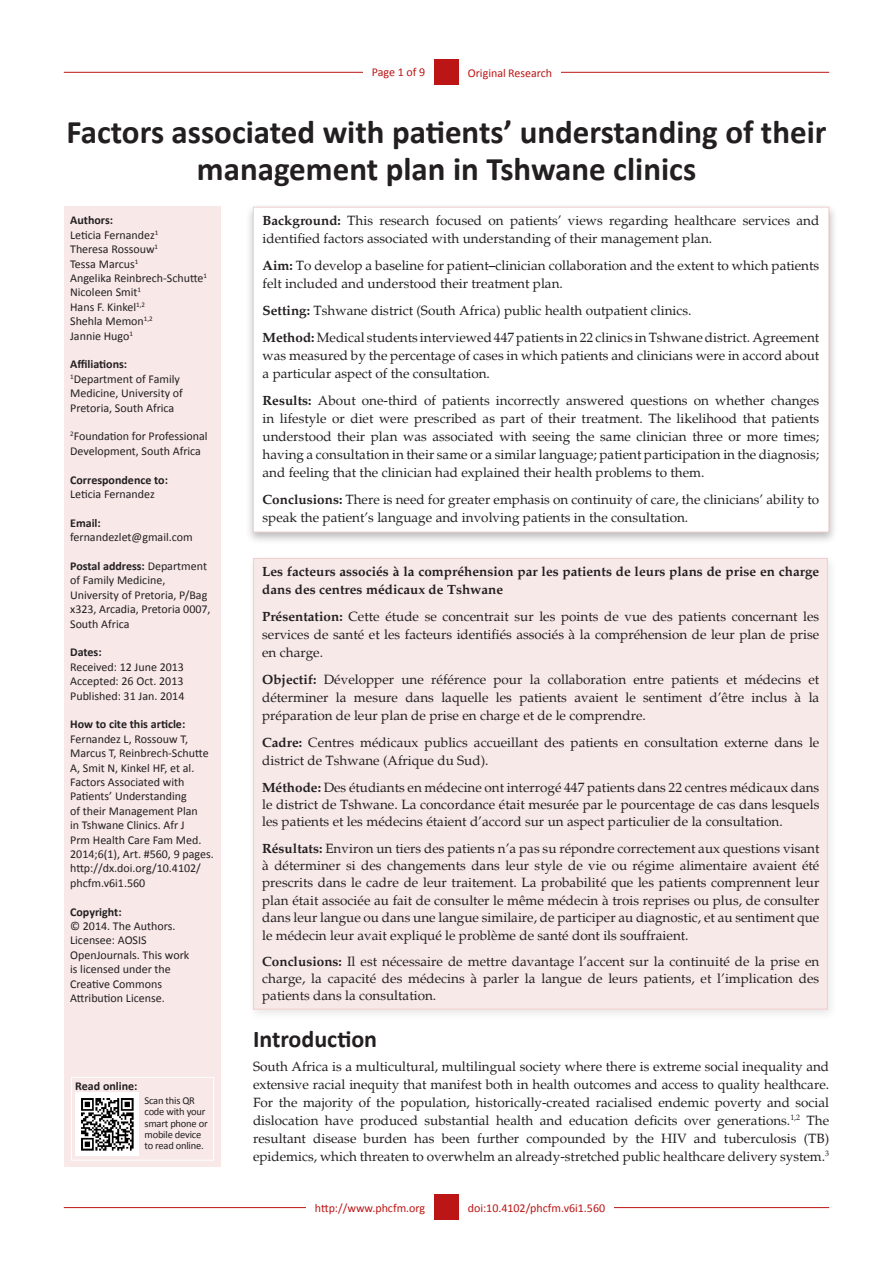
<style>
.page{position:relative;width:893px;height:1263px;background:#fff}
.page>*{position:absolute;margin:0;border:0;box-sizing:border-box;transform-origin:0 0}
.t1{font:700 33px/37.5px "Calibri";color:#231f20;text-align:center}
.t2{font:700 24px "Calibri";color:#231f20}
.t3{font:13.5px/18px "Palatino";color:#231f20;text-align:justify}
.t4{font:700 13.5px/18px "Palatino";color:#231f20}
.Side_bar{font:12px/14.4px "Calibri";color:#231f20}
.Side_bar-2{font:700 12px "Calibri";color:#231f20}
.t5{font:12px "Calibri";color:#bb1515}
.t6{font:10.5px/11.4px "Calibri";letter-spacing:-.02em;color:#231f20}
.s1{font-weight:700}
</style>
<div class="page">
<hr style="left:64px;top:72px;width:765px;height:1px;background:#bb1515">
<hr style="left:64px;top:1207px;width:765px;height:1px;background:#bb1515">
<div style="left:434px;top:1194px;width:25px;height:26px;background:#bb1515"></div>
<div style="left:459px;top:59px;width:102px;height:26px;background:#fff"></div>
<div style="left:459px;top:1194px;width:155px;height:26px;background:#fff"></div>
<div style="left:306px;top:1194px;width:128px;height:26px;background:#fff"></div>
<div style="left:434px;top:59px;width:25px;height:26px;background:#bb1515"></div>
<div style="left:245px;top:203px;width:592px;height:342px;background:#231f20;opacity:.75"></div>
<div style="left:253px;top:207px;width:576px;height:325px;background:#fff"></div>
<div style="left:65px;top:207px;width:156px;height:960px;background:#f8e8e8"></div>
<div style="left:363px;top:59px;width:71px;height:26px;background:#fff"></div>
<div style="left:253px;top:558px;width:575px;height:451px;background:#f8e9e9"></div>
<div style="left:71px;top:1077px;width:143px;height:83px;border:1px solid #fff"></div>
<img style="left:75px;top:1092px;width:64px;height:64px">
<p class="t5" style="left:372px;top:65px;width:55px">Page 1 of 9</p>
<p class="t5" style="left:468px;top:65px;width:86px">Original Research</p>
<p class="t1" style="left:66px;top:113px;width:762px">Factors associated with patients’ understanding of their management plan in Tshwane clinics</p>
<p class="Side_bar-2" style="left:70px;top:213px;width:44px">Authors:</p>
<p class="Side_bar" style="left:70px;top:228px;width:90px">Leticia Fernandez<sup>1</sup></p>
<p class="Side_bar" style="left:70px;top:242px;width:90px">Theresa Rossouw<sup>1</sup></p>
<p class="Side_bar" style="left:70px;top:256px;width:70px">Tessa Marcus<sup>1</sup></p>
<p class="Side_bar" style="left:70px;top:271px;width:138px">Angelika Reinbrech-Schutte<sup>1</sup></p>
<p class="Side_bar" style="left:70px;top:285px;width:72px">Nicoleen Smit<sup>1</sup></p>
<p class="Side_bar" style="left:70px;top:300px;width:76px">Hans F. Kinkel<sup>1,2</sup></p>
<p class="Side_bar" style="left:70px;top:314px;width:84px">Shehla Memon<sup>1,2</sup></p>
<p class="Side_bar" style="left:70px;top:328px;width:64px">Jannie Hugo<sup>1</sup></p>
<p class="Side_bar-2" style="left:70px;top:357px;width:59px">Affiliations:</p>
<p class="Side_bar" style="left:70px;top:372px;width:114px"><sup>1</sup>Department of Family<br>Medicine, University of<br>Pretoria, South Africa</p>
<p class="Side_bar" style="left:70px;top:429px;width:139px"><sup>2</sup>Foundation for Professional<br>Development, South Africa</p>
<p class="Side_bar-2" style="left:70px;top:472px;width:99px">Correspondence to:</p>
<p class="Side_bar" style="left:70px;top:487px;width:86px">Leticia Fernandez</p>
<p class="Side_bar-2" style="left:70px;top:515px;width:32px">Email:</p>
<p class="Side_bar" style="left:70px;top:530px;width:124px">fernandezlet@gmail.com</p>
<p class="Side_bar" style="left:70px;top:559px;width:142px"><span class="s1">Postal address:</span> Department of Family Medicine,<br>University of Pretoria, P/Bag x323, Arcadia, Pretoria 0007,<br>South Africa</p>
<p class="Side_bar-2" style="left:70px;top:645px;width:33px">Dates:</p>
<p class="Side_bar" style="left:70px;top:660px;width:115px">Received: 12 June 2013</p>
<p class="Side_bar" style="left:70px;top:674px;width:115px">Accepted: 26 Oct. 2013</p>
<p class="Side_bar" style="left:70px;top:688px;width:116px">Published: 31 Jan. 2014</p>
<p class="Side_bar-2" style="left:70px;top:717px;width:117px">How to cite this article:</p>
<p class="Side_bar" style="left:70px;top:732px;width:145px">Fernandez L, Rossouw T,<br>Marcus T, Reinbrech-Schutte<br>A, Smit N, Kinkel HF, et al.<br>Factors Associated with<br>Patients’ Understanding<br>of their Management Plan<br>in Tshwane Clinics. Afr J<br>Prm Health Care Fam Med.<br>2014;6(1), Art. #560, 9 pages. http://dx.doi.org/10.4102/ phcfm.v6i1.560</p>
<p class="Side_bar-2" style="left:70px;top:904px;width:53px">Copyright:</p>
<p class="Side_bar" style="left:70px;top:919px;width:107px">© 2014. The Authors.</p>
<p class="Side_bar" style="left:70px;top:933px;width:121px">Licensee: AOSIS<br>OpenJournals. This work</p>
<p class="Side_bar" style="left:70px;top:962px;width:102px">is licensed under the</p>
<p class="Side_bar" style="left:70px;top:976px;width:93px">Creative Commons</p>
<p class="Side_bar" style="left:70px;top:991px;width:96px">Attribution License.</p>
<p class="t3" style="left:263px;top:212px;width:558px"><span class="s1">Background:</span> This research focused on patients’ views regarding healthcare services and identified factors associated with understanding of their management plan.</p>
<p class="t3" style="left:263px;top:257px;width:558px"><span class="s1">Aim:</span> To develop a baseline for patient–clinician collaboration and the extent to which patients felt included and understood their treatment plan.</p>
<p class="t3" style="left:263px;top:302px;width:431px"><span class="s1">Setting:</span> Tshwane district (South Africa) public health outpatient clinics.</p>
<p class="t3" style="left:263px;top:329px;width:558px"><span class="s1">Method:</span> Medical students interviewed 447 patients in 22 clinics in Tshwane district. Agreement was measured by the percentage of cases in which patients and clinicians were in accord about a particular aspect of the consultation.</p>
<p class="t3" style="left:263px;top:392px;width:558px"><span class="s1">Results:</span> About one-third of patients incorrectly answered questions on whether changes in lifestyle or diet were prescribed as part of their treatment. The likelihood that patients understood their plan was associated with seeing the same clinician three or more times; having a consultation in their same or a similar language; patient participation in the diagnosis; and feeling that the clinician had explained their health problems to them.</p>
<p class="t3" style="left:263px;top:491px;width:558px"><span class="s1">Conclusions:</span> There is need for greater emphasis on continuity of care, the clinicians’ ability to speak the patient’s language and involving patients in the consultation.</p>
<p class="t4" style="left:262px;top:563px;width:559px">Les facteurs associés à la compréhension par les patients de leurs plans de prise en charge dans des centres médicaux de Tshwane</p>
<p class="t3" style="left:262px;top:608px;width:559px"><span class="s1">Présentation:</span> Cette étude se concentrait sur les points de vue des patients concernant les services de santé et les facteurs identifiés associés à la compréhension de leur plan de prise en charge.</p>
<p class="t3" style="left:262px;top:671px;width:559px"><span class="s1">Objectif:</span> Développer une référence pour la collaboration entre patients et médecins et déterminer la mesure dans laquelle les patients avaient le sentiment d’être inclus à la préparation de leur plan de prise en charge et de le comprendre.</p>
<p class="t3" style="left:262px;top:734px;width:559px"><span class="s1">Cadre:</span> Centres médicaux publics accueillant des patients en consultation externe dans le district de Tshwane (Afrique du Sud).</p>
<p class="t3" style="left:262px;top:779px;width:559px;line-height:17.2px"><span class="s1">Méthode:</span> Des étudiants en médecine ont interrogé 447 patients dans 22 centres médicaux dans le district de Tshwane. La concordance était mesurée par le pourcentage de cas dans lesquels les patients et les médecins étaient d’accord sur un aspect particulier de la consultation.</p>
<p class="t3" style="left:262px;top:840px;width:559px;line-height:17.4px"><span class="s1">Résultats:</span> Environ un tiers des patients n’a pas su répondre correctement aux questions visant à déterminer si des changements dans leur style de vie ou régime alimentaire avaient été prescrits dans le cadre de leur traitement. La probabilité que les patients comprennent leur plan était associée au fait de consulter le même médecin à trois reprises ou plus, de consulter dans leur langue ou dans une langue similaire, de participer au diagnostic, et au sentiment que le médecin leur avait expliqué le problème de santé dont ils souffraient.</p>
<p class="t3" style="left:262px;top:953px;width:559px;line-height:17.2px"><span class="s1">Conclusions:</span> Il est nécessaire de mettre davantage l’accent sur la continuité de la prise en charge, la capacité des médecins à parler la langue de leurs patients, et l’implication des patients dans la consultation.</p>
<p class="Side_bar-2" style="left:75px;top:1078px;width:64px">Read online:</p>
<p class="t6" style="left:145px;top:1095px;width:65px">Scan this QR code with your smart phone or mobile device to read online.</p>
<p class="t2" style="left:253px;top:1023px;width:126px">Introduction</p>
<p class="t3" style="left:253px;top:1057px;width:578px">South Africa is a multicultural, multilingual society where there is extreme social inequality and extensive racial inequity that manifest both in health outcomes and access to quality healthcare.<br>For the majority of the population, historically-created racialised endemic poverty and social dislocation have produced substantial health and education deficits over generations.<sup>1,2</sup> The resultant disease burden has been further compounded by the HIV and tuberculosis (TB) epidemics, which threaten to overwhelm an already-stretched public healthcare delivery system.<sup>3</sup></p>
<p class="t5" style="left:315px;top:1200px;width:112px">http://www.phcfm.org</p>
<p class="t5" style="left:468px;top:1200px;width:139px">doi:10.4102/phcfm.v6i1.560</p>
</div>
